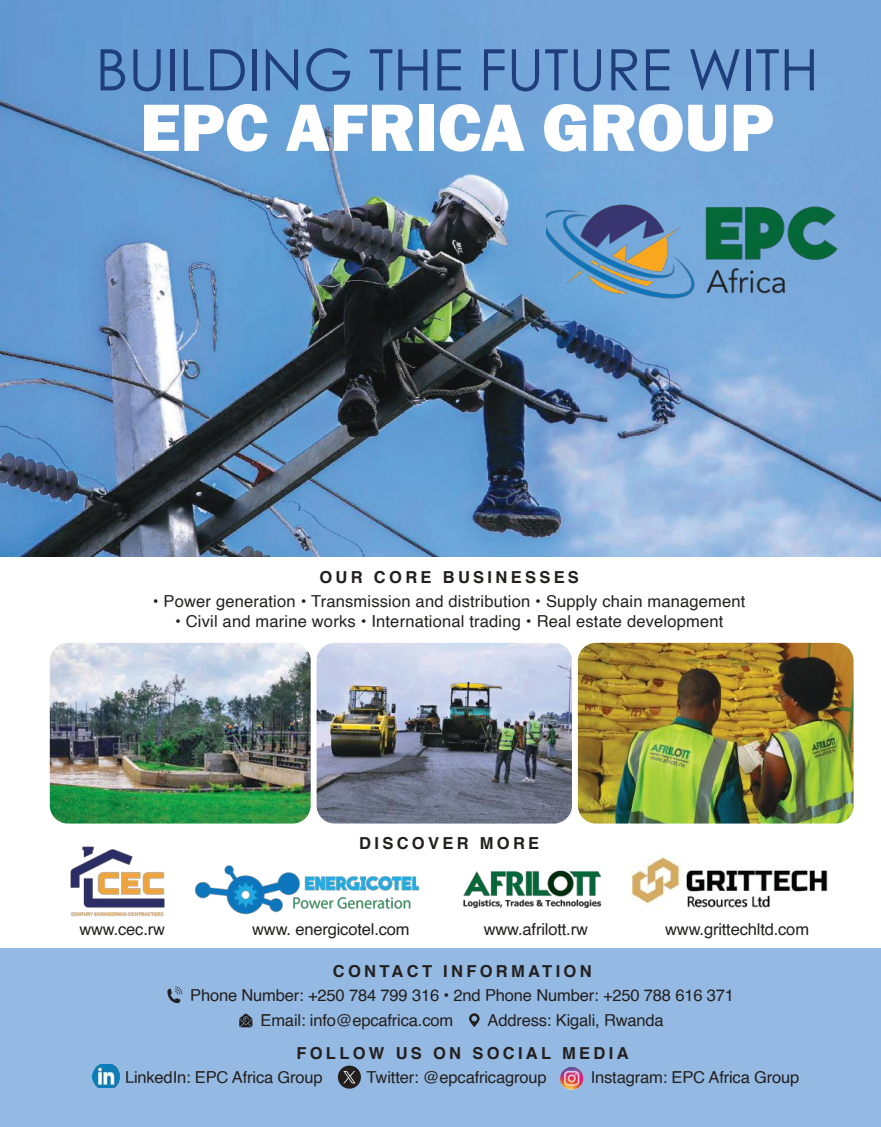
<style>
.page{position:relative;width:881px;height:1127px;background:#fff}
.page>*{position:absolute;margin:0;border:0;box-sizing:border-box;transform-origin:0 0}
.t1{font:800 69.15px "Franklin Gothic";color:#fff}
.t2{font:57.15px "Century Gothic";color:#1e3f7b}
.t3{font:16.5px/25.5px "Helvetica";letter-spacing:-.01em;color:#241f1f}
.t4{font:16.5px "Helvetica";letter-spacing:.01em;color:#241f1f}
.t5{font:700 16.5px "Helvetica";letter-spacing:.2em;color:#241f1f}
.t6{font:500 15px "Eras ITC";color:#241f1f}
.s1{font-weight:600;font-size:21px;color:#4e4b4c}
</style>
<div class="page">
<img style="left:0;top:0;width:880px;height:556px">
<img style="left:546px;top:146px;width:293px;height:188px">
<img style="left:577px;top:643px;width:276px;height:180px">
<img style="left:316px;top:643px;width:255px;height:180px">
<img style="left:50px;top:643px;width:260px;height:180px">
<img style="left:195px;top:865px;width:224px;height:50px">
<img style="left:70px;top:846px;width:95px;height:71px">
<img style="left:630px;top:856px;width:198px;height:53px">
<img style="left:463px;top:870px;width:139px;height:38px">
<div style="left:0;top:948px;width:880px;height:179px;background:#94bae3"></div>
<svg style="left:167px;top:986px;width:15px;height:17px"></svg>
<svg style="left:239px;top:1013px;width:13px;height:14px"></svg>
<svg style="left:469px;top:1013px;width:10px;height:14px"></svg>
<div style="left:338px;top:1065px;width:23px;height:23px;background:#241f1f;border-radius:12px"></div>
<svg style="left:343px;top:1071px;width:12px;height:12px"></svg>
<img style="left:92px;top:1065px;width:27px;height:22px">
<img style="left:552px;top:1059px;width:38px;height:38px;border-radius:19px">
<h2 class="t2" style="left:95px;top:30px;width:724px">BUILDING THE FUTURE WITH</h2>
<h1 class="t1" style="left:140px;top:83px;width:635px">EPC AFRICA GROUP</h1>
<p class="t5" style="left:319px;top:564px;width:261px">OUR CORE BUSINESSES</p>
<p class="t4" style="left:153px;top:589px;width:594px">• Power generation • Transmission and distribution • Supply chain management</p>
<p class="t4" style="left:175px;top:608px;width:549px">• Civil and marine works • International trading • Real estate development</p>
<p class="t5" style="left:359px;top:829px;width:181px">DISCOVER MORE</p>
<p class="t3" style="left:79px;top:916px;width:87px">www.cec.rw</p>
<p class="t3" style="left:252px;top:916px;width:159px">www. energicotel.com</p>
<p class="t3" style="left:483px;top:916px;width:106px">www.afrilott.rw</p>
<p class="t3" style="left:665px;top:916px;width:145px">www.grittechltd.com</p>
<p class="t5" style="left:332px;top:958px;width:260px">CONTACT INFORMATION</p>
<p class="t3" style="left:260px;top:982px;width:475px;text-indent:-70px">Phone Number: +250 784 799 316 • 2nd Phone Number: +250 788 616 371<br>Email: info@epcafrica.com</p>
<p class="t3" style="left:487px;top:1008px;width:178px">Address: Kigali, Rwanda</p>
<p class="t5" style="left:296px;top:1040px;width:333px">FOLLOW US ON SOCIAL MEDIA</p>
<p class="t3" style="left:125px;top:1065px;width:199px">LinkedIn: EPC Africa Group</p>
<p class="t3" style="left:366px;top:1065px;width:181px">Twitter: @epcafricagroup</p>
<p class="t3" style="left:590px;top:1065px;width:210px">Instagram: EPC Africa Group</p>
<p class="t6" style="left:123px;top:1069px;width:89px">August 2024</p>
<p class="t6" style="left:627px;top:1069px;width:216px">Rwanda Mining Magazine <span class="s1">25</span></p>
</div>
